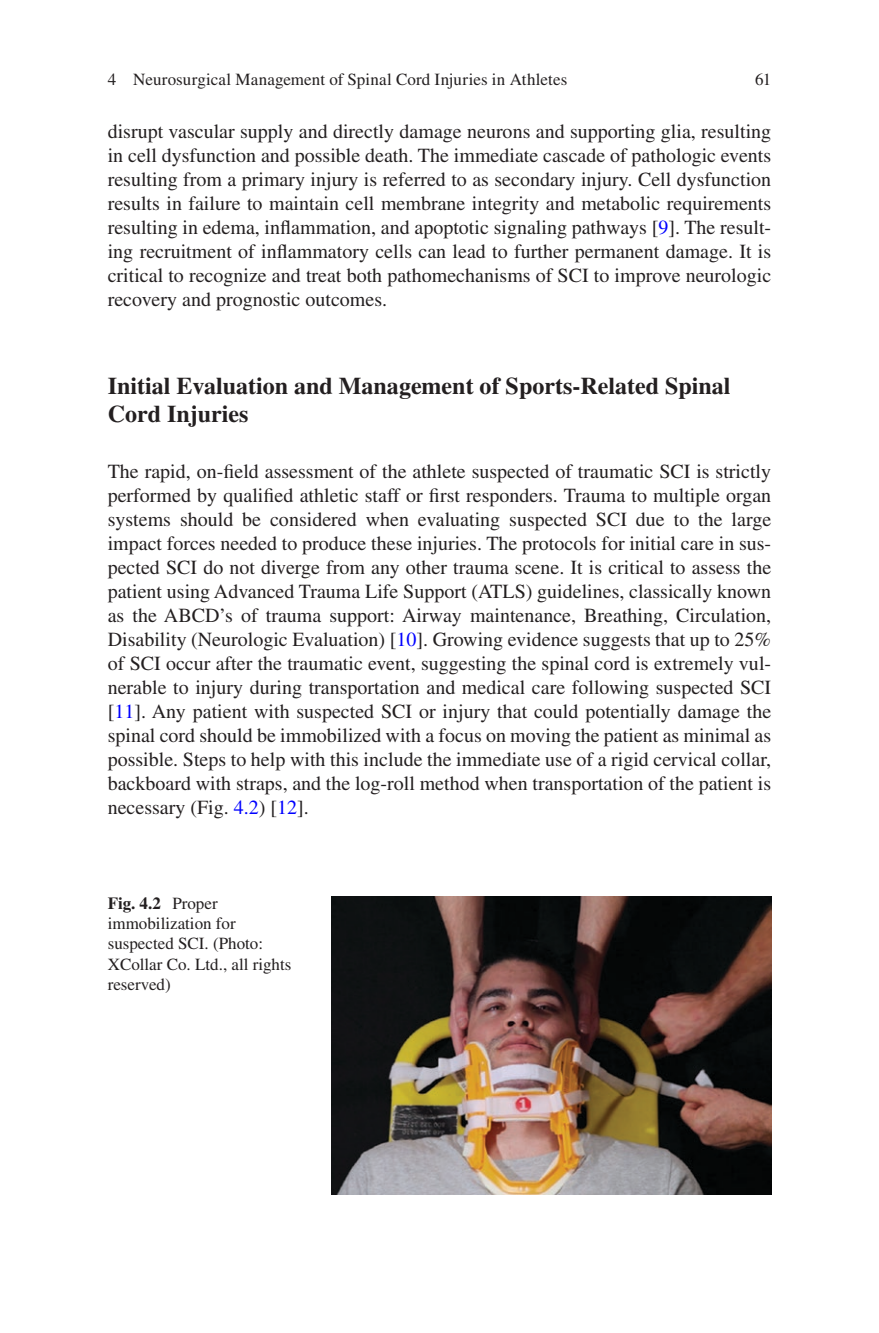
<style>
.page{position:relative;width:879px;height:1333px;background:#fff}
.page>*{position:absolute;margin:0;border:0;box-sizing:border-box;transform-origin:0 0}
.t1{font:700 24px/28px "Times LT Std";color:#231f20}
.t2{font:20px/24px "Times LT Std";color:#231f20;text-align:justify}
.t3{font:17px/20px "Times LT Std";color:#231f20}
.s1{color:#00f}
.s2{font-weight:700}
</style>
<div class="page">
<img style="left:332px;top:896px;width:439px;height:298px">
<p class="t3" style="left:108px;top:69px;width:461px">4 Neurosurgical Management of Spinal Cord Injuries in Athletes</p>
<p class="t3" style="left:755px;top:69px;width:17px">61</p>
<p class="t2" style="left:108px;top:119px;width:665px">disrupt vascular supply and directly damage neurons and supporting glia, resulting in cell dysfunction and possible death. The immediate cascade of pathologic events resulting from a primary injury is referred to as secondary injury. Cell dysfunction results in failure to maintain cell membrane integrity and metabolic requirements resulting in edema, inflammation, and apoptotic signaling pathways [<span class="s1">9</span>]. The result&shy;ing recruitment of inflammatory cells can lead to further permanent damage. It is critical to recognize and treat both pathomechanisms of SCI to improve neurologic recovery and prognostic outcomes.</p>
<p class="t1" style="left:108px;top:371px;width:624px">Initial Evaluation and Management of Sports-Related Spinal<br>Cord Injuries</p>
<p class="t2" style="left:108px;top:459px;width:665px">The rapid, on-field assessment of the athlete suspected of traumatic SCI is strictly performed by qualified athletic staff or first responders. Trauma to multiple organ systems should be considered when evaluating suspected SCI due to the large impact forces needed to produce these injuries. The protocols for initial care in sus&shy;pected SCI do not diverge from any other trauma scene. It is critical to assess the patient using Advanced Trauma Life Support (ATLS) guidelines, classically known as the ABCD’s of trauma support: Airway maintenance, Breathing, Circulation, Disability (Neurologic Evaluation) [<span class="s1">10</span>]. Growing evidence suggests that up to 25% of SCI occur after the traumatic event, suggesting the spinal cord is extremely vul&shy;nerable to injury during transportation and medical care following suspected SCI [<span class="s1">11</span>]. Any patient with suspected SCI or injury that could potentially damage the spinal cord should be immobilized with a focus on moving the patient as minimal as possible. Steps to help with this include the immediate use of a rigid cervical collar, backboard with straps, and the log-roll method when transportation of the patient is necessary (Fig. <span class="s1">4.2</span>) [<span class="s1">12</span>].</p>
<p class="t3" style="left:108px;top:893px;width:185px"><span class="s2">Fig. 4.2</span> Proper immobilization for suspected SCI. (Photo:<br>XCollar Co. Ltd., all rights reserved)</p>
</div>
